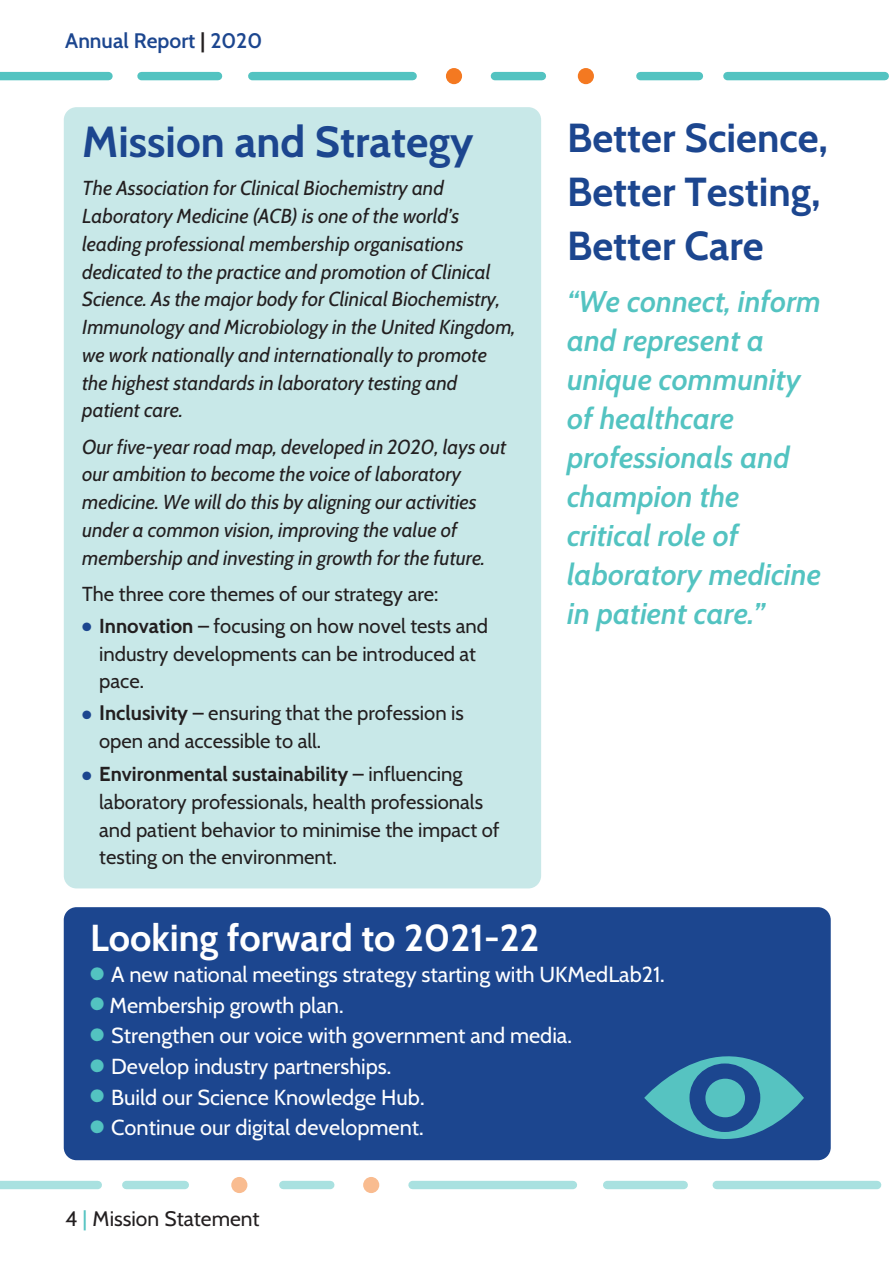
<style>
.page{position:relative;width:893px;height:1263px;background:#fff}
.page>*{position:absolute;margin:0;border:0;box-sizing:border-box;transform-origin:0 0}
.t1{font:700 43.5px "Cabin";color:#1c468f}
.t2{font:700 40.5px/54px "Cabin";color:#1c468f}
.t3{font:700 37.5px "Cabin";color:#fff}
.t4{font:italic 600 30px/39px "Cabin";color:#53c3c1}
.t5{font:21.75px "Cabin";color:#fff}
.t6{font:21px "Cabin";color:#231f20}
.t7{font:600 21px "Cabin";color:#1c468f}
.t8{font:italic 20.25px/27.8px "Cabin";color:#231f20}
.t9{font:20.25px/27.8px "Cabin";color:#231f20}
.s1{color:#231f20}
.s2{color:#1c468f}
.s3{font-weight:700}
.s4{font-weight:700;font-size:21px}
.s5{font-size:19.5px}
.s6{color:#53c3c1}
</style>
<div class="page">
<div style="left:640px;top:72px;width:59px;height:8px;background:#53c3c1"></div>
<div style="left:727px;top:72px;width:158px;height:8px;background:#53c3c1"></div>
<div style="left:141px;top:72px;width:77px;height:8px;background:#53c3c1"></div>
<div style="left:252px;top:72px;width:161px;height:8px;background:#53c3c1"></div>
<div style="left:0;top:72px;width:108px;height:8px;background:#53c3c1"></div>
<div style="left:578px;top:68px;width:16px;height:16px;background:#f47921;border-radius:50%"></div>
<div style="left:446px;top:68px;width:16px;height:16px;background:#f47921;border-radius:50%"></div>
<div style="left:495px;top:72px;width:47px;height:8px;background:#53c3c1"></div>
<div style="left:126px;top:1181px;width:59px;height:8px;background:#a9e1e0"></div>
<div style="left:0;top:1181px;width:98px;height:8px;background:#a9e1e0"></div>
<div style="left:607px;top:1181px;width:77px;height:8px;background:#a9e1e0"></div>
<div style="left:413px;top:1181px;width:160px;height:8px;background:#a9e1e0"></div>
<div style="left:717px;top:1181px;width:160px;height:8px;background:#a9e1e0"></div>
<div style="left:231px;top:1177px;width:16px;height:16px;background:#f9bc90;border-radius:50%"></div>
<svg style="left:363px;top:1177px;width:16px;height:16px"></svg>
<div style="left:283px;top:1181px;width:47px;height:8px;background:#a9e1e0"></div>
<div style="left:64px;top:107px;width:477px;height:781px;background:#c8e8e8;border-radius:13px"></div>
<div style="left:64px;top:907px;width:767px;height:253px;background:#1c468f;border-radius:13px"></div>
<svg style="left:644px;top:1056px;width:160px;height:83px"></svg>
<div style="left:705px;top:1079px;width:40px;height:38px;background:#56c3c1;border-radius:50%"></div>
<p class="t7" style="left:65px;top:28px;width:198px">Annual Report <span class="s1">|</span> 2020</p>
<h1 class="t1" style="left:82px;top:116px;width:393px">Mission and Strategy</h1>
<p class="t8" style="left:82px;top:175px;width:435px">The Association for Clinical Biochemistry and Laboratory Medicine (ACB) is one of the world’s leading professional membership organisations dedicated to the practice and promotion of Clinical Science. As the major body for Clinical Biochemistry, Immunology and Microbiology in the United Kingdom, we work nationally and internationally to promote the highest standards in laboratory testing and patient care.</p>
<p class="t8" style="left:82px;top:433px;width:425px">Our five-year road map, developed in 2020, lays out our ambition to become the voice of laboratory medicine. We will do this by aligning our activities under a common vision, improving the value of membership and investing in growth for the future.</p>
<p class="t9" style="left:82px;top:580px;width:358px">The three core themes of our strategy are:</p>
<p class="t9" style="left:99px;top:612px;width:390px;text-indent:-17px"><span class="s2">●</span> <span class="s3">Innovation</span> – focusing on how novel tests and industry developments can be introduced at pace.</p>
<p class="t9" style="left:99px;top:700px;width:366px;text-indent:-17px"><span class="s2">●</span> <span class="s4">I</span><span class="s3">nclusivity</span> – ensuring that the profession is open and accessible to all.</p>
<p class="t9" style="left:99px;top:760px;width:402px;text-indent:-17px"><span class="s2">●</span> <span class="s3">Environmental sustainability</span> – influencing laboratory professionals, health professionals and patient behavior to minimise the impact of testing on the environment<span class="s5">.</span></p>
<h2 class="t2" style="left:567px;top:111px;width:262px">Better Science,<br>Better Testing,<br>Better Care</h2>
<h3 class="t4" style="left:567px;top:282px;width:256px">“We connect, inform and represent a unique community of healthcare professionals and champion the critical role of laboratory medicine in patient care.”</h3>
<h3 class="t3" style="left:90px;top:916px;width:451px">Looking forward to 2021-22</h3>
<p class="t5" style="left:90px;top:962px;width:576px"><span class="s6">●</span> A new national meetings strategy starting with UKMedLab21.</p>
<p class="t5" style="left:90px;top:992px;width:255px"><span class="s6">●</span> Membership growth plan.</p>
<p class="t5" style="left:90px;top:1023px;width:483px"><span class="s6">●</span> Strengthen our voice with government and media.</p>
<p class="t5" style="left:90px;top:1054px;width:303px"><span class="s6">●</span> Develop industry partnerships.</p>
<p class="t5" style="left:90px;top:1084px;width:336px"><span class="s6">●</span> Build our Science Knowledge Hub.</p>
<p class="t5" style="left:90px;top:1115px;width:335px"><span class="s6">●</span> Continue our digital development.</p>
<p class="t6" style="left:65px;top:1206px;width:196px">4 <span class="s6">|</span> Mission Statement</p>
</div>
